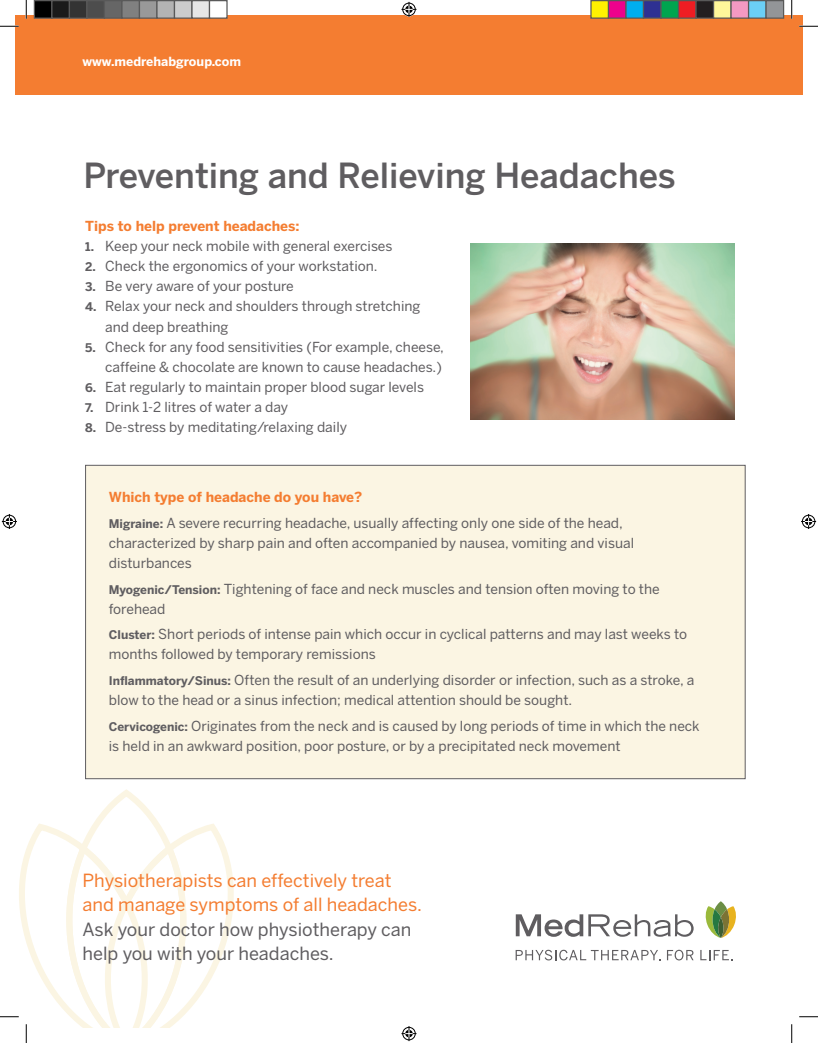
<style>
.page{position:relative;width:818px;height:1043px;background:#fff}
.page>*{position:absolute;margin:0;border:0;box-sizing:border-box;transform-origin:0 0}
.t1{font:500 34.38px "Benton Sans";color:#5f5d60}
.t2{font:18px/24.6px "Benton Sans";color:#f47d31}
.t3{font:18px/24.6px "Benton Sans";color:#5f5d60}
.t4{font:13.75px/20px "Benton Sans";color:#5f5d60}
.t5{font:700 13.75px "Benton Sans";color:#f47d31}
.t6{font:700 12.5px "Benton Sans";color:#fff}
.s1{font-weight:700;font-size:11.88px}
.s2{font-weight:700;color:#f47d31}
</style>
<div class="page">
<div style="left:85px;top:465px;width:660px;height:314px;background:#fbf5e3;border:1px solid #5f5d60"></div>
<svg style="left:515px;top:914px;width:178px;height:22px"></svg>
<svg style="left:515px;top:949px;width:145px;height:11px"></svg>
<svg style="left:667px;top:949px;width:26px;height:11px"></svg>
<svg style="left:700px;top:950px;width:32px;height:10px"></svg>
<svg style="left:714px;top:901px;width:13px;height:16px"></svg>
<svg style="left:705px;top:906px;width:31px;height:32px"></svg>
<img style="left:470px;top:243px;width:264px;height:176px">
<div style="left:15px;top:15px;width:787px;height:80px;background:#f47d31"></div>
<svg style="left:0;top:25px;width:19px;height:2px"></svg>
<svg style="left:799px;top:25px;width:19px;height:2px"></svg>
<svg style="left:799px;top:1016px;width:19px;height:1px"></svg>
<svg style="left:25px;top:0;width:2px;height:19px"></svg>
<svg style="left:0;top:789px;width:234px;height:253px"></svg>
<svg style="left:791px;top:0;width:1px;height:19px"></svg>
<svg style="left:791px;top:1024px;width:1px;height:18px"></svg>
<svg style="left:401px;top:2px;width:15px;height:15px"></svg>
<svg style="left:401px;top:1026px;width:15px;height:15px"></svg>
<svg style="left:2px;top:514px;width:15px;height:15px"></svg>
<svg style="left:801px;top:514px;width:15px;height:15px"></svg>
<div style="left:34px;top:1px;width:18px;height:17px;background:#000"></div>
<div style="left:34px;top:0;width:18px;height:19px;border:1px solid #595959"></div>
<div style="left:52px;top:1px;width:17px;height:17px;background:#1a1a1a"></div>
<div style="left:51px;top:0;width:19px;height:19px;border:1px solid #595959"></div>
<div style="left:69px;top:1px;width:18px;height:17px;background:#333"></div>
<div style="left:69px;top:0;width:19px;height:19px;border:1px solid #595959"></div>
<div style="left:87px;top:1px;width:17px;height:17px;background:#4d4d4d"></div>
<div style="left:86px;top:0;width:19px;height:19px;border:1px solid #595959"></div>
<div style="left:104px;top:1px;width:18px;height:17px;background:#666"></div>
<div style="left:104px;top:0;width:18px;height:19px;border:1px solid #595959"></div>
<div style="left:122px;top:1px;width:17px;height:17px;background:#808080"></div>
<div style="left:121px;top:0;width:19px;height:19px;border:1px solid #595959"></div>
<div style="left:139px;top:1px;width:18px;height:17px;background:#999"></div>
<div style="left:139px;top:0;width:19px;height:19px;border:1px solid #595959"></div>
<div style="left:157px;top:1px;width:17px;height:17px;background:#b3b3b3"></div>
<div style="left:156px;top:0;width:19px;height:19px;border:1px solid #595959"></div>
<div style="left:174px;top:1px;width:18px;height:17px;background:#ccc"></div>
<div style="left:174px;top:0;width:18px;height:19px;border:1px solid #595959"></div>
<div style="left:192px;top:1px;width:17px;height:17px;background:#e6e6e6"></div>
<div style="left:191px;top:0;width:19px;height:19px;border:1px solid #595959"></div>
<div style="left:209px;top:1px;width:18px;height:17px;background:#fff"></div>
<div style="left:209px;top:0;width:19px;height:19px;border:1px solid #595959"></div>
<div style="left:591px;top:1px;width:17px;height:17px;background:#fff101"></div>
<div style="left:590px;top:0;width:19px;height:19px;border:1px solid #595959"></div>
<div style="left:608px;top:1px;width:18px;height:17px;background:#ed028c"></div>
<div style="left:608px;top:0;width:18px;height:19px;border:1px solid #595959"></div>
<div style="left:626px;top:1px;width:17px;height:17px;background:#00aeef"></div>
<div style="left:625px;top:0;width:19px;height:19px;border:1px solid #595959"></div>
<div style="left:643px;top:1px;width:18px;height:17px;background:#2e3092"></div>
<div style="left:642px;top:0;width:19px;height:19px;border:1px solid #595959"></div>
<div style="left:661px;top:1px;width:17px;height:17px;background:#00a54f"></div>
<div style="left:660px;top:0;width:19px;height:19px;border:1px solid #595959"></div>
<div style="left:678px;top:1px;width:18px;height:17px;background:#ee1d23"></div>
<div style="left:678px;top:0;width:18px;height:19px;border:1px solid #595959"></div>
<div style="left:696px;top:1px;width:17px;height:17px;background:#231f20"></div>
<div style="left:695px;top:0;width:19px;height:19px;border:1px solid #595959"></div>
<div style="left:713px;top:1px;width:18px;height:17px;background:#fff79a"></div>
<div style="left:712px;top:0;width:19px;height:19px;border:1px solid #595959"></div>
<div style="left:731px;top:1px;width:17px;height:17px;background:#f499c2"></div>
<div style="left:730px;top:0;width:19px;height:19px;border:1px solid #595959"></div>
<div style="left:748px;top:1px;width:18px;height:17px;background:#6bcff6"></div>
<div style="left:748px;top:0;width:18px;height:19px;border:1px solid #595959"></div>
<div style="left:766px;top:1px;width:17px;height:17px;background:#939598"></div>
<div style="left:765px;top:0;width:19px;height:19px;border:1px solid #595959"></div>
<p class="t6" style="left:82px;top:54px;width:160px">www.medrehabgroup.com</p>
<h1 class="t1" style="left:83px;top:155px;width:594px">Preventing and Relieving Headaches</h1>
<p class="t5" style="left:85px;top:218px;width:216px">Tips to help prevent headaches:</p>
<p class="t4" style="left:85px;top:236px;width:309px"><span class="s1">1.</span> Keep your neck mobile with general exercises</p>
<p class="t4" style="left:85px;top:256px;width:294px"><span class="s1">2.</span> Check the ergonomics of your workstation.</p>
<p class="t4" style="left:85px;top:276px;width:210px"><span class="s1">3.</span> Be very aware of your posture</p>
<p class="t4" style="left:105px;top:296px;width:316px;text-indent:-20px"><span class="s1">4.</span> Relax your neck and shoulders through stretching and deep breathing</p>
<p class="t4" style="left:85px;top:336px;width:360px;text-align:right"><span class="s1">5.</span> Check for any food sensitivities (For example, cheese, caffeine &amp; chocolate are known to cause headaches.)</p>
<p class="t4" style="left:85px;top:376px;width:340px"><span class="s1">6.</span> Eat regularly to maintain proper blood sugar levels</p>
<p class="t4" style="left:85px;top:396px;width:204px"><span class="s1">7.</span> Drink 1-2 litres of water a day</p>
<p class="t4" style="left:85px;top:416px;width:263px"><span class="s1">8.</span> De-stress by meditating/relaxing daily</p>
<p class="t4" style="left:109px;top:484px;width:515px;line-height:25.6px"><span class="s2">Which type of headache do you have?<br></span><span class="s1">Migraine:</span> A severe recurring headache, usually affecting only one side of the head,</p>
<p class="t4" style="left:109px;top:533px;width:527px">characterized by sharp pain and often accompanied by nausea, vomiting and visual disturbances</p>
<p class="t4" style="left:109px;top:578px;width:552px"><span class="s1">Myogenic/Tension:</span> Tightening of face and neck muscles and tension often moving to the forehead</p>
<p class="t4" style="left:109px;top:624px;width:580px"><span class="s1">Cluster:</span> Short periods of intense pain which occur in cyclical patterns and may last weeks to months followed by temporary remissions</p>
<p class="t4" style="left:109px;top:670px;width:587px"><span class="s1">Inflammatory/Sinus:</span> Often the result of an underlying disorder or infection, such as a stroke, a blow to the head or a sinus infection; medical attention should be sought.</p>
<p class="t4" style="left:109px;top:715px;width:592px"><span class="s1">Cervicogenic:</span> Originates from the neck and is caused by long periods of time in which the neck is held in an awkward position, poor posture, or by a precipitated neck movement</p>
<h2 class="t2" style="left:82px;top:867px;width:341px">Physiotherapists can effectively treat and manage symptoms of all headaches.</h2>
<h2 class="t3" style="left:82px;top:916px;width:330px">Ask your doctor how physiotherapy can help you with your headaches.</h2>
</div>
